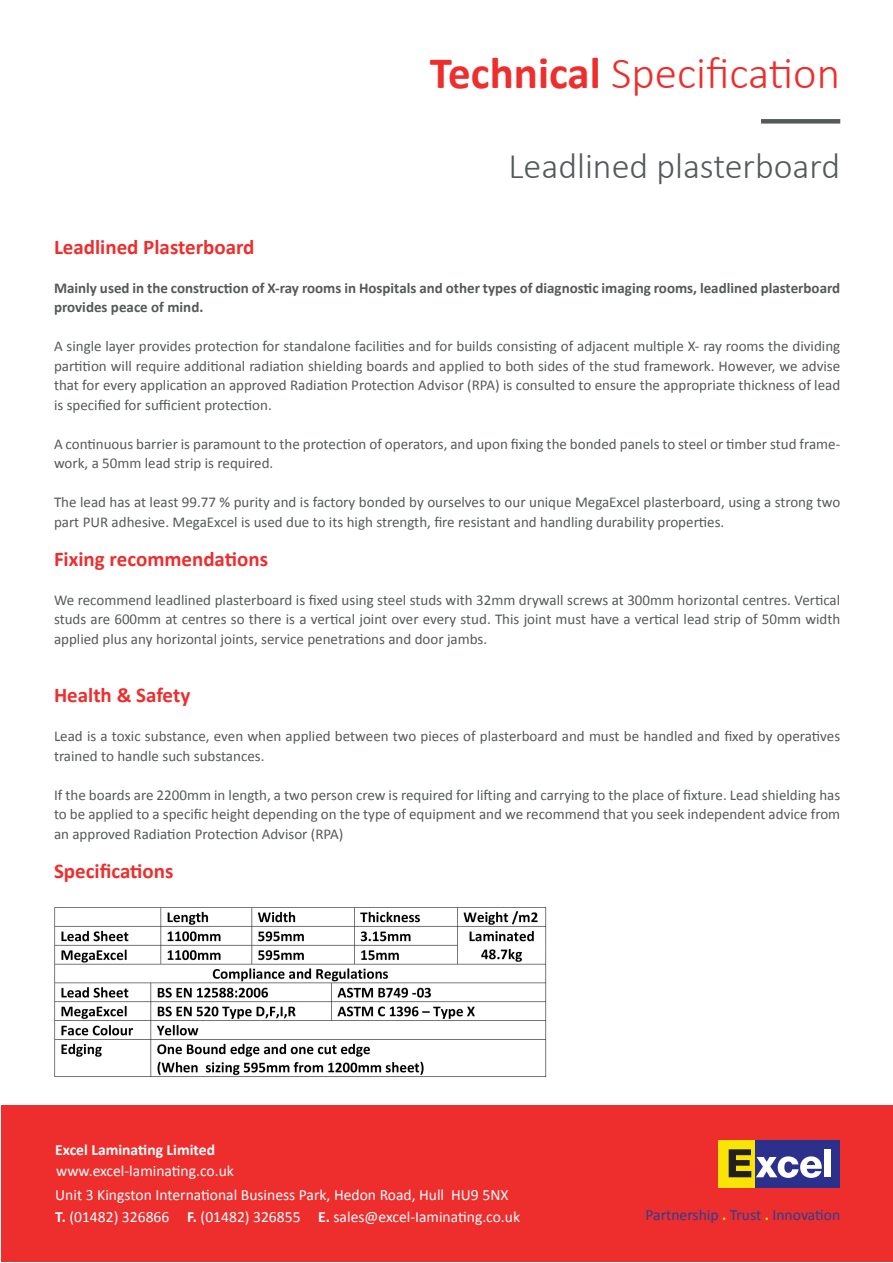
<style>
.page{position:relative;width:893px;height:1263px;background:#fff}
.page>*{position:absolute;margin:0;border:0;box-sizing:border-box;transform-origin:0 0}
.t1{font:300 45px "Calibri";color:#ee2d2d}
.t2{font:300 36px "Calibri";color:#55595a}
.t3{font:700 21px "Calibri";color:#ee2d2d}
.t4{font:15.6px "Calibri";color:#fff}
.t5{font:15.6px "Calibri";color:#273f96}
.t6{font:700 15.6px "Calibri";color:#fff}
.t7{font:15px/19.5px "Calibri";color:#55595a;text-align:justify}
.t8{font:700 15px/19.5px "Calibri";color:#55595a}
.s1{font-weight:700}
.s2{font-weight:700;color:#f0e52f}
</style>
<div class="page">
<div style="left:1px;top:1105px;width:892px;height:157px;background:#ee2d2d"></div>
<div style="left:754px;top:1140px;width:86px;height:48px;background:#2c308d"></div>
<div style="left:718px;top:1140px;width:36px;height:48px;background:#f9e406"></div>
<svg style="left:729px;top:1149px;width:93px;height:29px"></svg>
<div style="left:824px;top:1149px;width:7px;height:28px;background:#fff"></div>
<div style="left:761px;top:119px;width:79px;height:5px;background:#55595a"></div>
<img style="left:54px;top:907px;width:493px;height:170px">
<p class="t1" style="left:430px;top:45px;width:412px"><span class="s1">Technical</span> Specification</p>
<p class="t2" style="left:508px;top:143px;width:333px">Leadlined plasterboard</p>
<p class="t3" style="left:54px;top:233px;width:202px">Leadlined Plasterboard</p>
<p class="t8" style="left:54px;top:278px;width:788px">Mainly used in the construction of X-ray rooms in Hospitals and other types of diagnostic imaging rooms, leadlined plasterboard provides peace of mind.</p>
<p class="t7" style="left:54px;top:337px;width:788px">A single layer provides protection for standalone facilities and for builds consisting of adjacent multiple X- ray rooms the dividing partition will require additional radiation shielding boards and applied to both sides of the stud framework. However, we advise that for every application an approved Radiation Protection Advisor (RPA) is consulted to ensure the appropriate thickness of lead is specified for sufficient protection.</p>
<p class="t7" style="left:54px;top:434px;width:788px">A continuous barrier is paramount to the protection of operators, and upon fixing the bonded panels to steel or timber stud frame&shy;work, a 50mm lead strip is required.</p>
<p class="t7" style="left:54px;top:493px;width:788px">The lead has at least 99.77 % purity and is factory bonded by ourselves to our unique MegaExcel plasterboard, using a strong two part PUR adhesive. MegaExcel is used due to its high strength, fire resistant and handling durability properties.</p>
<p class="t3" style="left:54px;top:545px;width:216px">Fixing recommendations</p>
<p class="t7" style="left:54px;top:590px;width:788px">We recommend leadlined plasterboard is fixed using steel studs with 32mm drywall screws at 300mm horizontal centres. Vertical studs are 600mm at centres so there is a vertical joint over every stud. This joint must have a vertical lead strip of 50mm width applied plus any horizontal joints, service penetrations and door jambs.</p>
<p class="t3" style="left:54px;top:682px;width:138px">Health &amp; Safety</p>
<p class="t7" style="left:54px;top:727px;width:788px">Lead is a toxic substance, even when applied between two pieces of plasterboard and must be handled and fixed by operatives trained to handle such substances.</p>
<p class="t7" style="left:54px;top:785px;width:788px">If the boards are 2200mm in length, a two person crew is required for lifting and carrying to the place of fixture. Lead shielding has to be applied to a specific height depending on the type of equipment and we recommend that you seek independent advice from an approved Radiation Protection Advisor (RPA)</p>
<p class="t3" style="left:54px;top:857px;width:121px">Specifications</p>
<p class="t6" style="left:55px;top:1140px;width:161px">Excel Laminating Limited</p>
<p class="t4" style="left:55px;top:1185px;width:455px">Unit 3 Kingston International Business Park, Hedon Road, Hull HU9 5NX</p>
<p class="t4" style="left:55px;top:1207px;width:466px"><span class="s1">T.</span> (01482) 326866 <span class="s1">F.</span> (01482) 326855 <span class="s1">E.</span> sales@excel-Iaminating.co.uk</p>
<p class="t4" style="left:56px;top:1161px;width:179px">www.excel-laminating.co.uk</p>
<p class="t5" style="left:646px;top:1205px;width:196px">Partnership <span class="s2">.</span> Trust <span class="s2">.</span> Innovation</p>
</div>
